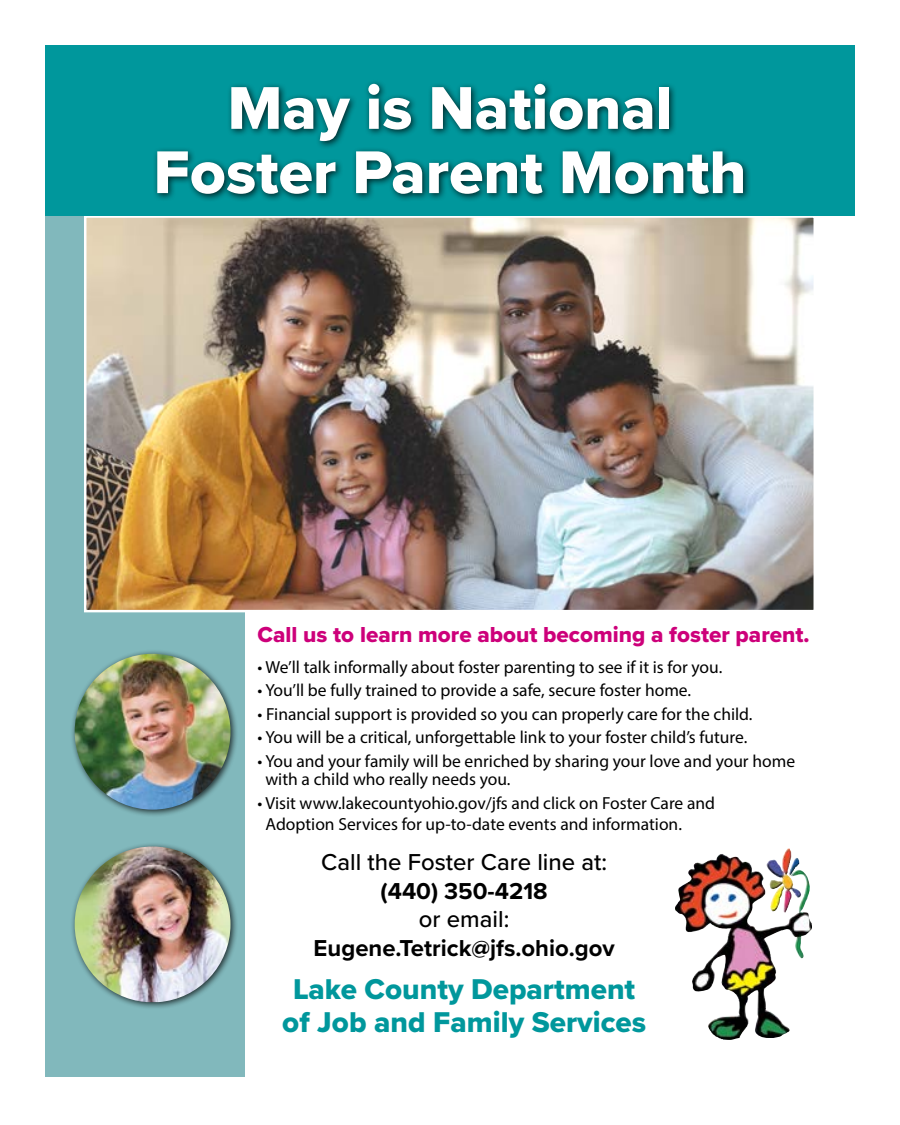
<style>
.page{position:relative;width:900px;height:1125px;background:#fff}
.page>*{position:absolute;margin:0;border:0;box-sizing:border-box;transform-origin:0 0}
.t1{font:62.5px/64.2px "Proxima Nova Extrabld";color:#fff;text-align:center}
.t2{font:29.75px/33.2px "Proxima Nova Extrabld";color:#00979c;text-align:center}
.t3{font:700 23.88px "Proxima Nova";color:#000}
.t4{font:500 23.88px "Proxima Nova";color:#000}
.t5{font:22.5px "Proxima Nova Extrabld";color:#cd007a}
.t6{font:17.5px/18.5px "Myriad Pro";color:#000}
</style>
<div class="page">
<div style="left:45px;top:45px;width:200px;height:1032px;background:#81b8bc"></div>
<img style="left:766px;top:850px;width:21px;height:61px">
<img style="left:87px;top:218px;width:726px;height:391px">
<div style="left:84px;top:215px;width:732px;height:397px;border:2px solid #fff"></div>
<div style="left:45px;top:45px;width:810px;height:170px;background:#00979c"></div>
<div style="left:152px;top:79px;width:600px;height:124px;background:#000;opacity:.75"></div>
<div style="left:70px;top:649px;width:168px;height:169px;background:#000;opacity:.75"></div>
<img style="left:75px;top:654px;width:156px;height:156px;border-radius:78px">
<div style="left:70px;top:842px;width:168px;height:168px;background:#000;opacity:.75"></div>
<img style="left:75px;top:847px;width:156px;height:155px;border-radius:76px">
<h1 class="t1" style="left:154px;top:75px;width:594px">May is National<br>Foster Parent Month</h1>
<p class="t5" style="left:258px;top:618px;width:554px">Call us to learn more about becoming a foster parent.</p>
<p class="t6" style="left:258px;top:658px;width:466px">• We’ll talk informally about foster parenting to see if it is for you.</p>
<p class="t6" style="left:258px;top:681px;width:435px">• You’ll be fully trained to provide a safe, secure foster home.</p>
<p class="t6" style="left:258px;top:705px;width:497px">• Financial support is provided so you can properly care for the child.</p>
<p class="t6" style="left:258px;top:728px;width:491px">• You will be a critical, unforgettable link to your foster child’s future.</p>
<p class="t6" style="left:265px;top:752px;width:531px;text-indent:-8px">• You and your family will be enriched by sharing your love and your home with a child who really needs you.</p>
<p class="t6" style="left:266px;top:792px;width:451px;line-height:21px;text-indent:-8px">• Visit www.lakecountyohio.gov/jfs and click on Foster Care and<br>Adoption Services for up-to-date events and information.</p>
<h3 class="t4" style="left:321px;top:844px;width:287px">Call the Foster Care line at:</h3>
<h3 class="t3" style="left:381px;top:873px;width:169px">(440) 350-4218</h3>
<h3 class="t4" style="left:419px;top:901px;width:92px">or email:</h3>
<h3 class="t3" style="left:314px;top:930px;width:303px">Eugene.Tetrick@jfs.ohio.gov</h3>
<h2 class="t2" style="left:282px;top:972px;width:365px">Lake County Department of Job and Family Services</h2>
</div>
